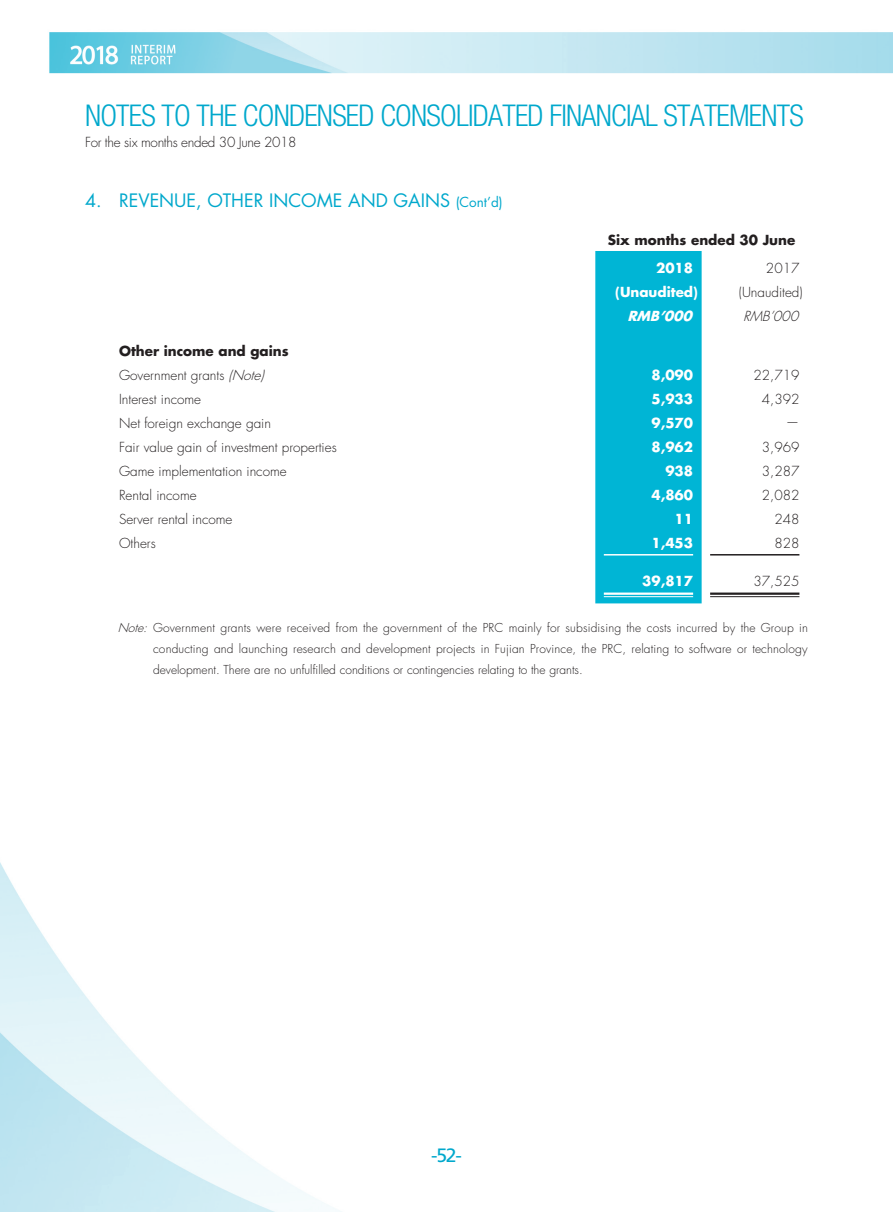
<style>
.page{position:relative;width:893px;height:1212px;background:#fff}
.page>*{position:absolute;margin:0;border:0;box-sizing:border-box;transform-origin:0 0}
.t1{font:300 condensed 30px "Helvetica Neue LT Std";letter-spacing:-.025em;color:#00a8cc}
.t2{font:19.35px "Frutiger LT Std";color:#00a8cc}
._3__標題{font:18px "Futura Std";color:#00a8cc}
._1__內文{font:300 13.5px "Futura Std";color:#231f20}
._1__內文-2{font:700 13.5px "Futura Std";color:#fff}
._1__內文-3{font:700 13.5px "Futura Std";color:#231f20}
._1__內文-4{font:300 13.5px "Futura Std";letter-spacing:-.025em;color:#231f20}
._1__內文-5{font:italic 700 13.5px "Futura Std";color:#fff}
._1__內文-6{font:italic 300 13.5px "Futura Std";color:#231f20}
._2__附註內文{font:300 12px/21px "Futura Std";color:#231f20;text-align:justify}
.s1{font-size:13.5px}
.s2{font-style:italic}
</style>
<div class="page">
<img style="left:0;top:32px;width:892px;height:1180px">
<div style="left:595px;top:251px;width:107px;height:352px;background:#00b5d5"></div>
<hr style="left:604px;top:554px;width:89px;height:1px;background:#fff">
<hr style="left:710px;top:554px;width:89px;height:1px;background:#231f20">
<hr style="left:604px;top:592px;width:89px;height:3px;background:#fff">
<hr style="left:604px;top:596px;width:89px;height:1px;background:#fff">
<hr style="left:710px;top:592px;width:89px;height:3px;background:#231f20">
<hr style="left:710px;top:596px;width:89px;height:1px;background:#231f20">
<h1 class="t1" style="left:85px;top:98px;width:720px">NOTES TO THE CONDENSED CONSOLIDATED FINANCIAL STATEMENTS</h1>
<p class="_1__內文-4" style="left:85px;top:133px;width:213px">For the six months ended 30 June 2018</p>
<p class="_3__標題" style="left:85px;top:189px;width:419px">4. REVENUE, OTHER INCOME AND GAINS <span class="s1">(Cont’d)</span></p>
<p class="_1__內文-3" style="left:608px;top:231px;width:189px">Six months ended 30 June</p>
<p class="_1__內文-2" style="left:656px;top:259px;width:39px">2018</p>
<p class="_1__內文" style="left:766px;top:260px;width:35px">2017</p>
<p class="_1__內文-2" style="left:615px;top:283px;width:84px">(Unaudited)</p>
<p class="_1__內文" style="left:739px;top:284px;width:65px">(Unaudited)</p>
<p class="_1__內文-5" style="left:627px;top:307px;width:71px">RMB’000</p>
<p class="_1__內文-6" style="left:743px;top:308px;width:61px">RMB’000</p>
<p class="_1__內文-3" style="left:119px;top:342px;width:171px">Other income and gains</p>
<p class="_1__內文" style="left:119px;top:367px;width:151px">Government grants <span class="s2">(Note)</span></p>
<p class="_1__內文-2" style="left:651px;top:366px;width:43px">8,090</p>
<p class="_1__內文" style="left:753px;top:367px;width:48px">22,719</p>
<p class="_1__內文" style="left:119px;top:391px;width:84px">Interest income</p>
<p class="_1__內文-2" style="left:651px;top:390px;width:43px">5,933</p>
<p class="_1__內文" style="left:762px;top:391px;width:39px">4,392</p>
<p class="_1__內文" style="left:119px;top:415px;width:153px">Net foreign exchange gain</p>
<p class="_1__內文-2" style="left:651px;top:414px;width:43px">9,570</p>
<p class="_1__內文" style="left:786px;top:414px;width:15px">—</p>
<p class="_1__內文" style="left:119px;top:439px;width:219px">Fair value gain of investment properties</p>
<p class="_1__內文-2" style="left:651px;top:438px;width:43px">8,962</p>
<p class="_1__內文" style="left:762px;top:439px;width:39px">3,969</p>
<p class="_1__內文" style="left:119px;top:463px;width:169px">Game implementation income</p>
<p class="_1__內文-2" style="left:665px;top:462px;width:29px">938</p>
<p class="_1__內文" style="left:762px;top:463px;width:39px">3,287</p>
<p class="_1__內文" style="left:119px;top:487px;width:79px">Rental income</p>
<p class="_1__內文-2" style="left:651px;top:486px;width:43px">4,860</p>
<p class="_1__內文" style="left:762px;top:487px;width:39px">2,082</p>
<p class="_1__內文" style="left:119px;top:511px;width:115px">Server rental income</p>
<p class="_1__內文-2" style="left:675px;top:510px;width:20px">11</p>
<p class="_1__內文" style="left:774px;top:511px;width:27px">248</p>
<p class="_1__內文" style="left:119px;top:535px;width:38px">Others</p>
<p class="_1__內文-2" style="left:651px;top:534px;width:43px">1,453</p>
<p class="_1__內文" style="left:774px;top:535px;width:27px">828</p>
<p class="_1__內文-2" style="left:642px;top:572px;width:52px">39,817</p>
<p class="_1__內文" style="left:753px;top:573px;width:48px">37,525</p>
<p class="_2__附註內文" style="left:153px;top:617px;width:656px;text-indent:-35px"><span class="s2">Note:</span> Government grants were received from the government of the PRC mainly for subsidising the costs incurred by the Group in conducting and launching research and development projects in Fujian Province, the PRC, relating to software or technology development. There are no unfulfilled conditions or contingencies relating to the grants.</p>
<h2 class="t2" style="left:431px;top:1144px;width:32px">-52-</h2>
</div>
